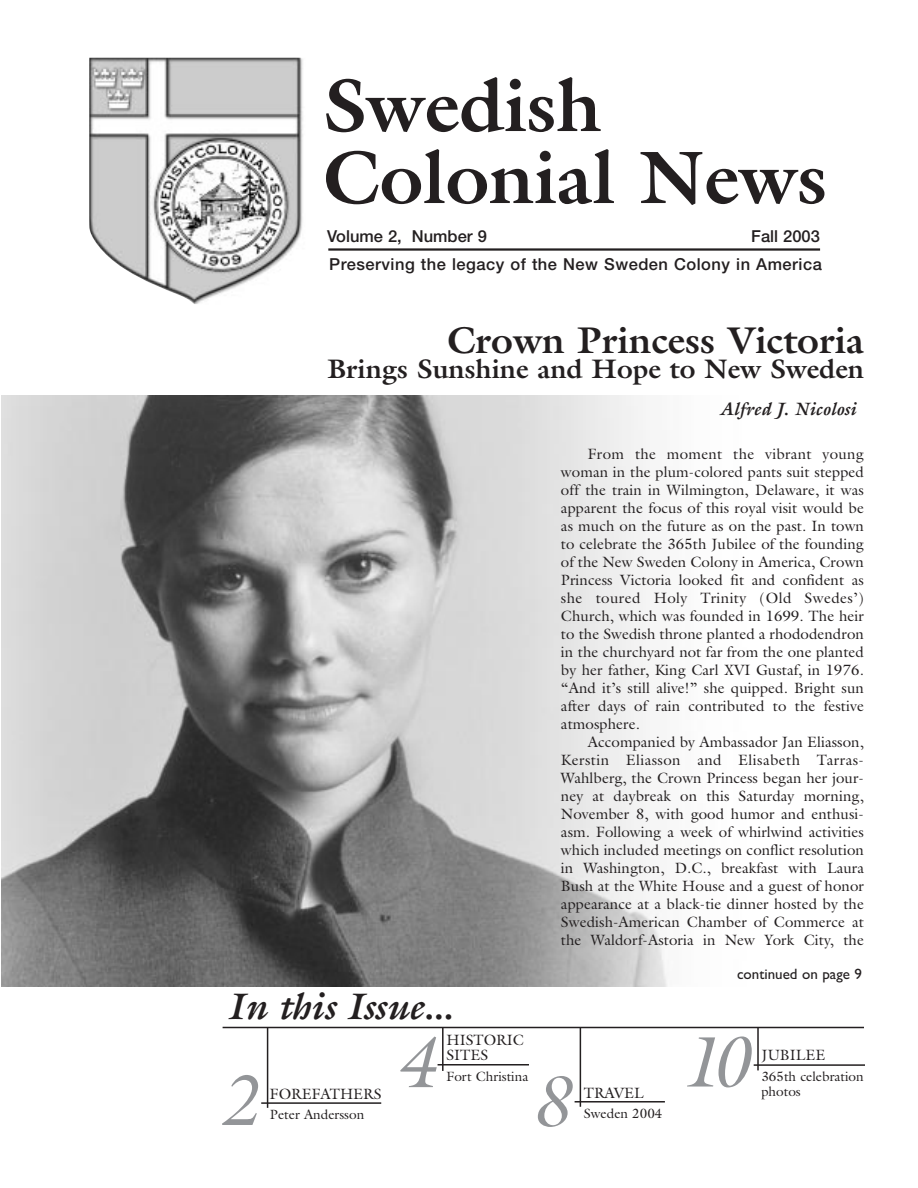
<style>
.page{position:relative;width:918px;height:1188px;background:#fff}
.page>*{position:absolute;margin:0;border:0;box-sizing:border-box;transform-origin:0 0}
.t1{font:700 75px/72px "Galliard";color:#231f20}
.t2{font:italic 72.15px "Galliard";color:#939598}
.t3{font:700 37.5px "Galliard";color:#231f20}
.t4{font:italic 700 37.5px "Galliard";color:#231f20}
.t5{font:700 27px "Galliard";color:#231f20}
.t6{font:italic 700 18px "Galliard";color:#231f20}
.t7{font:500 16.5px/27.5px "Helvetica Neue";letter-spacing:.03em;color:#231f20;text-align:right}
.t8{font:500 16.5px "Helvetica Neue";color:#231f20}
.t9{font:15px/18px "Galliard";letter-spacing:.005em;color:#231f20;text-align:justify}
.t10{font:15px "Gentle Sans";color:#231f20}
.t11{font:13.5px "Galliard";color:#231f20}
</style>
<div class="page">
<img style="left:1px;top:396px;width:666px;height:591px">
<img style="left:89px;top:58px;width:214px;height:246px">
<hr style="left:223px;top:1027px;width:641px;height:1px;background:#231f20">
<hr style="left:267px;top:1028px;width:1px;height:80px;background:#231f20">
<hr style="left:261px;top:1102px;width:120px;height:2px;background:#231f20">
<hr style="left:442px;top:1027px;width:2px;height:44px;background:#231f20">
<hr style="left:438px;top:1064px;width:91px;height:2px;background:#231f20">
<hr style="left:580px;top:1027px;width:1px;height:80px;background:#231f20">
<hr style="left:575px;top:1101px;width:90px;height:2px;background:#231f20">
<hr style="left:757px;top:1028px;width:2px;height:42px;background:#231f20">
<hr style="left:754px;top:1064px;width:111px;height:2px;background:#231f20">
<hr style="left:328px;top:248px;width:492px;height:3px;background:#231f20">
<h1 class="t1" style="left:323px;top:77px;width:506px">Swedish<br>Colonial News</h1>
<p class="t7" style="left:329px;top:224px;width:494px">Fall 2003<br>Preserving the legacy of the New Sweden Colony in America</p>
<p class="t8" style="left:327px;top:231px;width:161px">Volume 2, Number 9</p>
<h3 class="t3" style="left:447px;top:326px;width:418px">Crown Princess Victoria</h3>
<h3 class="t5" style="left:327px;top:359px;width:538px">Brings Sunshine and Hope to New Sweden</h3>
<p class="t6" style="left:719px;top:402px;width:138px">Alfred J. Nicolosi</p>
<p class="t9" style="left:561px;top:447px;width:304px;text-indent:27px">From the moment the vibrant young woman in the plum-colored pants suit stepped off the train in Wilmington, Delaware, it was apparent the focus of this royal visit would be as much on the future as on the past. In town to celebrate the 365th Jubilee of the founding of the New Sweden Colony in America, Crown Princess Victoria looked fit and confident as she toured Holy Trinity (Old Swedes’)<br>Church, which was founded in 1699. The heir to the Swedish throne planted a rhododendron in the churchyard not far from the one planted by her father, King Carl XVI Gustaf, in 1976. “And it’s still alive!” she quipped. Bright sun after days of rain contributed to the festive atmosphere.</p>
<p class="t9" style="left:561px;top:735px;width:304px;text-indent:27px">Accompanied by Ambassador Jan Eliasson, Kerstin Eliasson and Elisabeth Tarras-Wahlberg, the Crown Princess began her jour&shy;ney at daybreak on this Saturday morning, November 8, with good humor and enthusi&shy;asm. Following a week of whirlwind activities which included meetings on conflict resolution in Washington, D.C., breakfast with Laura Bush at the White House and a guest of honor appearance at a black-tie dinner hosted by the Swedish-American Chamber of Commerce at the Waldorf-Astoria in New York City, the</p>
<h3 class="t4" style="left:227px;top:992px;width:228px">In this Issue...</h3>
<h2 class="t2" style="left:219px;top:1073px;width:39px">2</h2>
<p class="t9" style="left:270px;top:1086px;width:113px">FOREFATHERS</p>
<p class="t11" style="left:270px;top:1109px;width:96px">Peter Andersson</p>
<h2 class="t2" style="left:395px;top:1035px;width:39px">4</h2>
<p class="t9" style="left:447px;top:1034px;width:79px;line-height:15px">HISTORIC<br>SITES</p>
<p class="t11" style="left:447px;top:1071px;width:83px">Fort Christina</p>
<h2 class="t2" style="left:531px;top:1074px;width:39px">8</h2>
<p class="t9" style="left:584px;top:1085px;width:61px">TRAVEL</p>
<p class="t11" style="left:584px;top:1109px;width:80px">Sweden 2004</p>
<p class="t10" style="left:737px;top:969px;width:126px">continued on page 9</p>
<h2 class="t2" style="left:680px;top:1034px;width:69px">10</h2>
<p class="t9" style="left:761px;top:1048px;width:65px">JUBILEE</p>
<p class="t11" style="left:761px;top:1071px;width:104px">365th celebration</p>
<p class="t11" style="left:761px;top:1086px;width:41px">photos</p>
</div>
